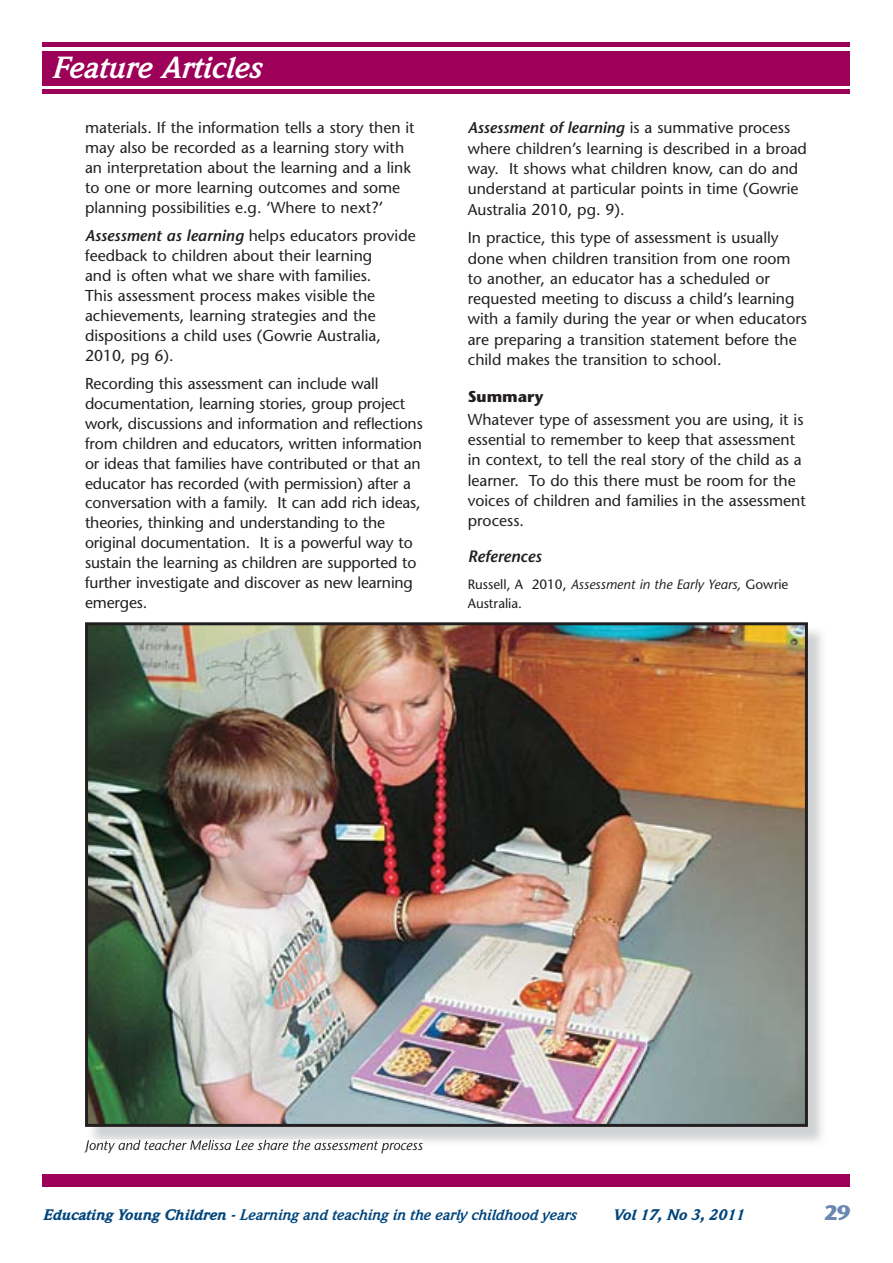
<style>
.page{position:relative;width:893px;height:1263px;background:#fff}
.page>*{position:absolute;margin:0;border:0;box-sizing:border-box;transform-origin:0 0}
.t1{font:italic 700 30px "Weidemann";color:#fff}
.t2{font:700 21px "Stone Sans";color:#6a88b2}
.t3{font:italic 600 16.5px "Stone Sans";color:#231f20}
.t4{font:15.75px/20px "Stone Sans";color:#231f20}
.t5{font:700 15.75px "Stone Sans";color:#231f20}
.t6{font:italic 700 15px "Weidemann";color:#00457c}
.t7{font:italic 900 15px "Weidemann";color:#00457c}
.t8{font:13.5px/18.8px "Stone Sans";color:#231f20}
.t9{font:italic 13.5px "Stone Sans";color:#231f20}
.s1{font-weight:600;font-style:italic}
.s2{font-style:italic}
.s3{font-weight:900}
</style>
<div class="page">
<div style="left:43px;top:1174px;width:807px;height:12px;background:#9c0058"></div>
<div style="left:43px;top:51px;width:807px;height:34px;background:#9c0058"></div>
<hr style="left:43px;top:43px;width:807px;height:4px;background:#9c0058">
<div style="left:43px;top:89px;width:807px;height:5px;background:#9c0058"></div>
<img style="left:87px;top:1140px;width:336px;height:5px">
<img style="left:85px;top:622px;width:723px;height:505px">
<h1 class="t1" style="left:51px;top:50px;width:211px">Feature Articles</h1>
<p class="t4" style="left:85px;top:118px;width:331px">materials. If the information tells a story then it may also be recorded as a learning story with an interpretation about the learning and a link to one or more learning outcomes and some planning possibilities e.g. ‘Where to next?’</p>
<p class="t4" style="left:85px;top:226px;width:332px"><span class="s1">Assessment as learning</span> helps educators provide feedback to children about their learning<br>and is often what we share with families.<br>This assessment process makes visible the achievements, learning strategies and the dispositions a child uses (Gowrie Australia, 2010, pg 6).</p>
<p class="t4" style="left:85px;top:373px;width:339px">Recording this assessment can include wall documentation, learning stories, group project work, discussions and information and reflections from children and educators, written information or ideas that families have contributed or that an educator has recorded (with permission) after a conversation with a family. It can add rich ideas, theories, thinking and understanding to the original documentation. It is a powerful way to sustain the learning as children are supported to further investigate and discover as new learning emerges.</p>
<p class="t4" style="left:468px;top:118px;width:341px"><span class="s1">Assessment of learning</span> is a summative process where children’s learning is described in a broad way. It shows what children know, can do and understand at particular points in time (Gowrie Australia 2010, pg. 9).</p>
<p class="t4" style="left:468px;top:228px;width:341px">In practice, this type of assessment is usually done when children transition from one room to another, an educator has a scheduled or requested meeting to discuss a child’s learning with a family during the year or when educators are preparing a transition statement before the child makes the transition to school.</p>
<p class="t5" style="left:468px;top:387px;width:77px">Summary</p>
<p class="t4" style="left:468px;top:409px;width:340px">Whatever type of assessment you are using, it is essential to remember to keep that assessment in context, to tell the real story of the child as a learner. To do this there must be room for the voices of children and families in the assessment process.</p>
<p class="t3" style="left:468px;top:546px;width:75px">References</p>
<p class="t8" style="left:468px;top:575px;width:322px">Russell, A 2010, <span class="s2">Assessment in the Early Years,</span> Gowrie<br>Australia.</p>
<p class="t9" style="left:85px;top:1137px;width:339px">Jonty and teacher Melissa Lee share the assessment process</p>
<p class="t6" style="left:43px;top:1206px;width:535px"><span class="s3">Educating Young Children -</span> Learning and teaching in the early childhood years</p>
<p class="t7" style="left:613px;top:1206px;width:133px">Vol 17, No 3, 2011</p>
<h2 class="t2" style="left:824px;top:1200px;width:28px">29</h2>
</div>
